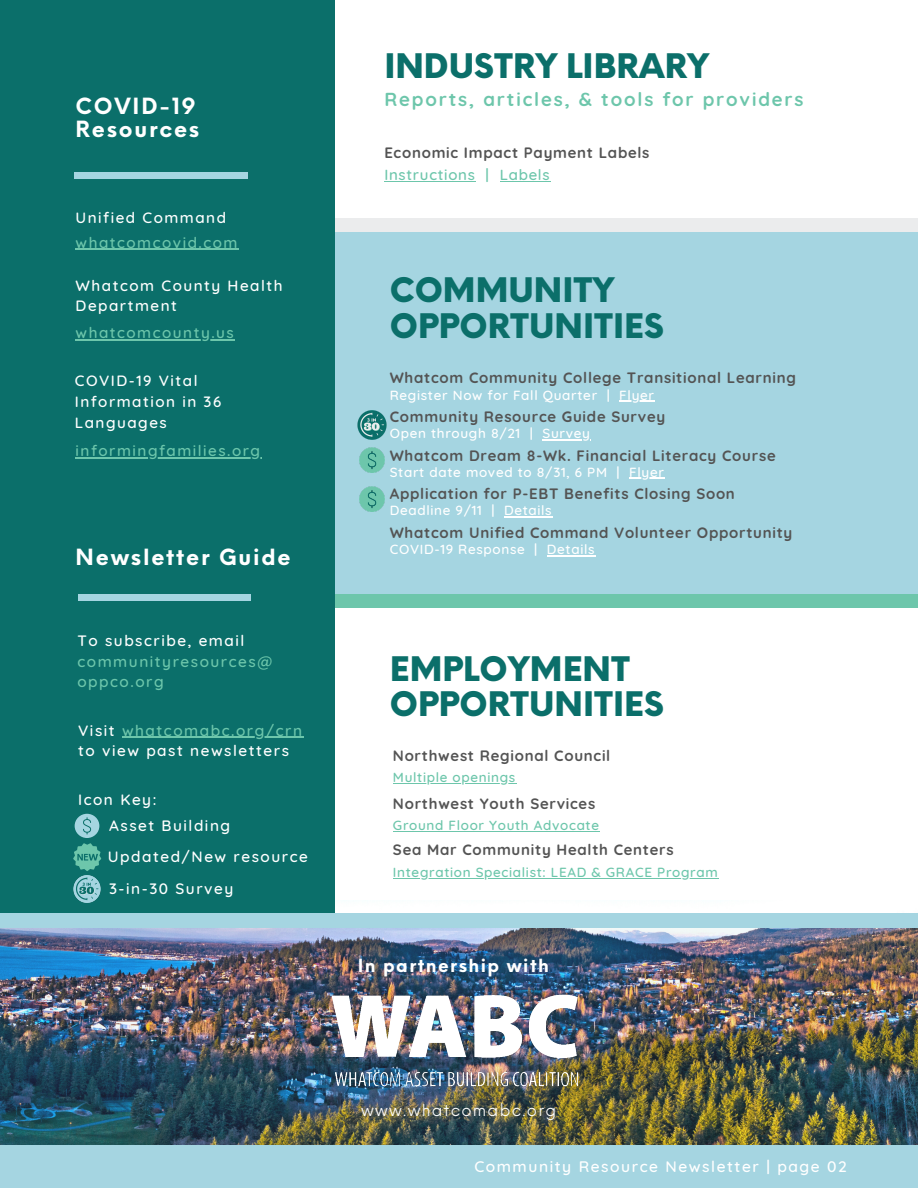
<style>
.page{position:relative;width:918px;height:1188px;background:#fff}
.page>*{position:absolute;margin:0;border:0;box-sizing:border-box;transform-origin:0 0}
.t1{font:900 33px/36px "Neue Einstellung";color:#0b6f6a}
.t2{font:700 21.75px/23.2px "Neue Einstellung";letter-spacing:.08em;color:#fff}
.t3{font:700 18.75px "Quicksand";letter-spacing:.1em;color:#6dc6ab}
.t4{font:700 17.7px "Neue Einstellung";letter-spacing:.08em;color:#fff}
.t5{font:16.05px "Neue Einstellung";letter-spacing:.08em;color:#fff}
.t6{font:500 15.6px "Quicksand";letter-spacing:.1em;color:#fff}
.t7{font:500 15.3px/20.7px "Quicksand";letter-spacing:.1em;color:#fff}
.t8{font:500 15.3px/20.5px "Quicksand";letter-spacing:.1em;color:#6dc6ab}
.t9{font:700 15px "Quicksand";letter-spacing:.05em;color:#545454}
.t10{font:500 15px "Quicksand";letter-spacing:.05em;color:#6dc6ab}
.t11{font:500 13.5px "Quicksand";letter-spacing:.05em;color:#fff}
.t12{font:500 13.5px "Quicksand";letter-spacing:.05em;color:#6dc6ab}
.s1{color:#6dc6ab}
</style>
<div class="page">
<div style="left:171px;top:232px;width:747px;height:368px;background:#a5d5e1"></div>
<img style="left:0;top:927px;width:918px;height:218px">
<div style="left:0;top:1145px;width:918px;height:43px;background:#a5d5e1"></div>
<div style="left:92px;top:594px;width:826px;height:14px;background:#6dc6ab"></div>
<div style="left:138px;top:218px;width:780px;height:14px;background:#ebeced"></div>
<div style="left:0;top:0;width:335px;height:917px;background:#0b6f6a"></div>
<div style="left:0;top:914px;width:918px;height:13px;background:#a5d5e1"></div>
<div style="left:187px;top:173px;width:61px;height:6px;background:#a5d5e1"></div>
<img style="left:331px;top:976px;width:255px;height:123px">
<div style="left:74px;top:173px;width:61px;height:6px;background:#a5d5e1"></div>
<div style="left:132px;top:173px;width:61px;height:6px;background:#a5d5e1"></div>
<div style="left:78px;top:595px;width:61px;height:5px;background:#a5d5e1"></div>
<div style="left:137px;top:595px;width:60px;height:5px;background:#a5d5e1"></div>
<div style="left:191px;top:595px;width:60px;height:5px;background:#a5d5e1"></div>
<svg style="left:73px;top:814px;width:28px;height:57px"></svg>
<img style="left:73px;top:875px;width:28px;height:28px">
<img style="left:359px;top:447px;width:26px;height:26px">
<img style="left:357px;top:410px;width:30px;height:30px">
<img style="left:359px;top:486px;width:26px;height:26px">
<hr style="left:76px;top:249px;width:163px;height:1px;background:#6dc6ab">
<hr style="left:76px;top:339px;width:159px;height:1px;background:#6dc6ab">
<hr style="left:76px;top:457px;width:186px;height:1px;background:#6dc6ab">
<hr style="left:393px;top:783px;width:123px;height:1px;background:#6dc6ab">
<hr style="left:619px;top:401px;width:36px;height:1px;background:#fff">
<hr style="left:122px;top:737px;width:182px;height:1px;background:#6dc6ab">
<hr style="left:542px;top:439px;width:49px;height:1px;background:#fff">
<hr style="left:393px;top:831px;width:207px;height:1px;background:#6dc6ab">
<hr style="left:629px;top:478px;width:36px;height:1px;background:#fff">
<hr style="left:384px;top:181px;width:92px;height:1px;background:#6dc6ab">
<hr style="left:500px;top:181px;width:50px;height:1px;background:#6dc6ab">
<hr style="left:393px;top:878px;width:325px;height:1px;background:#6dc6ab">
<hr style="left:504px;top:517px;width:48px;height:1px;background:#fff">
<hr style="left:547px;top:555px;width:48px;height:1px;background:#fff">
<h2 class="t2" style="left:76px;top:92px;width:125px">COVID-19<br>Resources</h2>
<p class="t7" style="left:75px;top:207px;width:152px">Unified Command</p>
<p class="t8" style="left:76px;top:232px;width:163px">whatcomcovid.com</p>
<p class="t7" style="left:76px;top:275px;width:209px">Whatcom County Health<br>Department</p>
<p class="t8" style="left:76px;top:322px;width:160px">whatcomcounty.us</p>
<p class="t7" style="left:75px;top:370px;width:148px">COVID-19 Vital<br>Information in 36<br>Languages</p>
<p class="t8" style="left:76px;top:440px;width:186px">informingfamilies.org</p>
<h2 class="t2" style="left:76px;top:543px;width:217px">Newsletter Guide</h2>
<p class="t7" style="left:77px;top:629px;width:168px">To subscribe, email</p>
<p class="t8" style="left:77px;top:651px;width:196px">communityresources@ oppco.org</p>
<p class="t7" style="left:78px;top:720px;width:226px">Visit <span class="s1">whatcomabc.org/crn </span>to view past newsletters</p>
<p class="t7" style="left:109px;top:786px;width:123px;line-height:26.1px;text-indent:-31px">Icon Key:<br>Asset Building</p>
<p class="t7" style="left:108px;top:846px;width:202px">Updated/New resource</p>
<p class="t7" style="left:109px;top:878px;width:126px">3-in-30 Survey</p>
<h1 class="t1" style="left:384px;top:45px;width:327px">INDUSTRY LIBRARY</h1>
<p class="t3" style="left:384px;top:87px;width:421px">Reports, articles, &amp; tools for providers</p>
<p class="t9" style="left:384px;top:143px;width:267px">Economic Impact Payment Labels</p>
<p class="t10" style="left:384px;top:165px;width:167px">Instructions | Labels</p>
<h1 class="t1" style="left:390px;top:269px;width:276px">COMMUNITY<br>OPPORTUNITIES</h1>
<p class="t9" style="left:390px;top:368px;width:408px">Whatcom Community College Transitional Learning</p>
<p class="t11" style="left:390px;top:386px;width:266px">Register Now for Fall Quarter | Flyer</p>
<p class="t9" style="left:390px;top:407px;width:277px">Community Resource Guide Survey</p>
<p class="t11" style="left:390px;top:425px;width:202px">Open through 8/21 | Survey</p>
<p class="t9" style="left:390px;top:446px;width:387px">Whatcom Dream 8-Wk. Financial Literacy Course</p>
<p class="t11" style="left:390px;top:463px;width:276px">Start date moved to 8/31, 6 PM | Flyer</p>
<p class="t9" style="left:390px;top:484px;width:347px">Application for P-EBT Benefits Closing Soon</p>
<p class="t11" style="left:390px;top:502px;width:163px">Deadline 9/11 | Details</p>
<p class="t9" style="left:390px;top:523px;width:404px">Whatcom Unified Command Volunteer Opportunity</p>
<p class="t11" style="left:390px;top:541px;width:206px">COVID-19 Response | Details</p>
<h1 class="t1" style="left:390px;top:647px;width:276px">EMPLOYMENT<br>OPPORTUNITIES</h1>
<p class="t9" style="left:393px;top:746px;width:219px">Northwest Regional Council</p>
<p class="t12" style="left:393px;top:769px;width:124px">Multiple openings</p>
<p class="t9" style="left:393px;top:794px;width:204px">Northwest Youth Services</p>
<p class="t12" style="left:393px;top:817px;width:208px">Ground Floor Youth Advocate</p>
<p class="t9" style="left:393px;top:840px;width:282px">Sea Mar Community Health Centers</p>
<p class="t12" style="left:393px;top:863px;width:326px">Integration Specialist: LEAD &amp; GRACE Program</p>
<p class="t4" style="left:358px;top:950px;width:193px">In partnership with</p>
<p class="t5" style="left:361px;top:1096px;width:197px">www.whatcomabc.org</p>
<p class="t6" style="left:474px;top:1156px;width:374px">Community Resource Newsletter | page 02</p>
</div>
